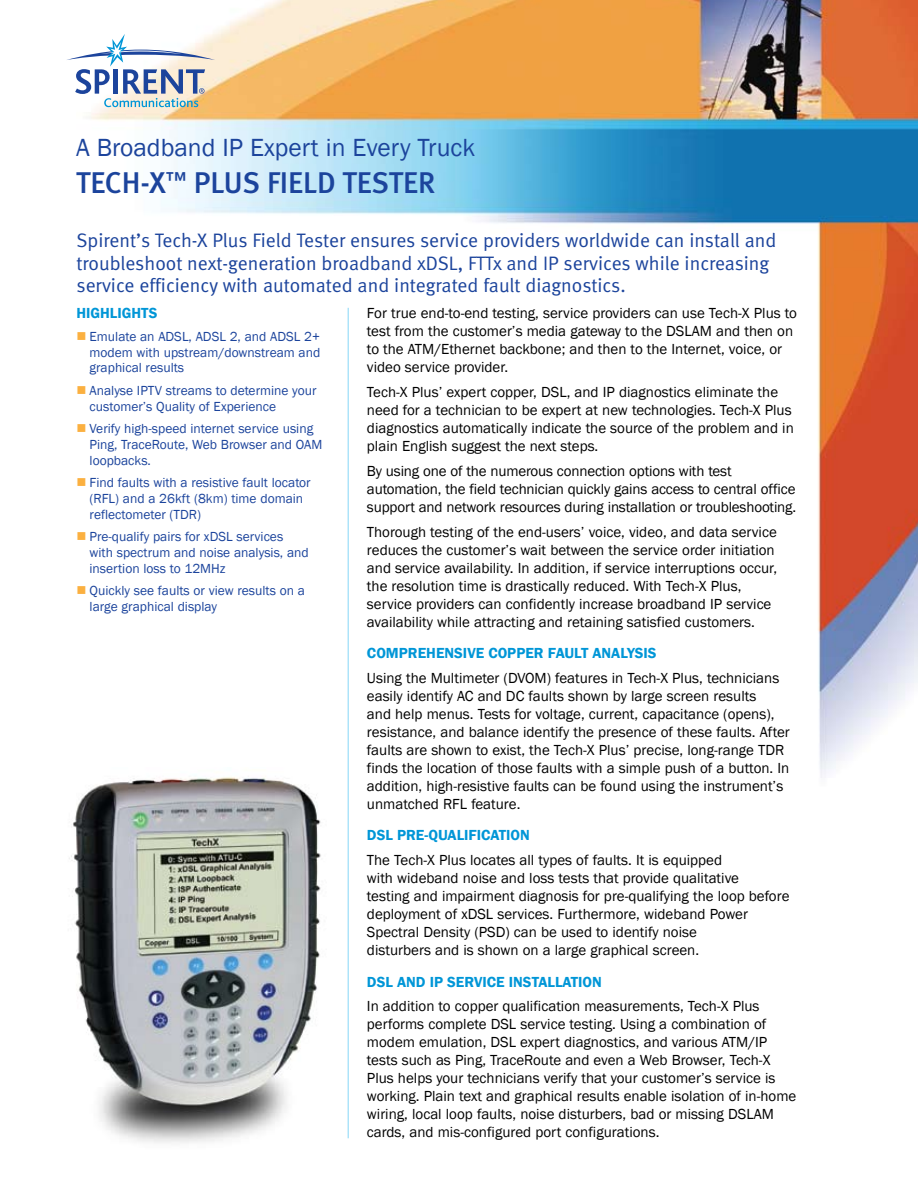
<style>
.page{position:relative;width:918px;height:1188px;background:#fff}
.page>*{position:absolute;margin:0;border:0;box-sizing:border-box;transform-origin:0 0}
.t1{font:30px "Meta Medium LF";color:#1c449c}
.t2{font:25.5px "Franklin Gothic";color:#1c449c}
.t3{font:19.5px/22.5px "Meta Normal LF";color:#1c449c}
.t4{font:15px/18px "Franklin Gothic";color:#000}
.t5{font:600 15px "Franklin Gothic";color:#0096d7}
.t6{font:13.5px/15.8px "Franklin Gothic";color:#1c449c}
</style>
<div class="page">
<img style="left:90px;top:0;width:828px;height:965px">
<svg style="left:67px;top:34px;width:148px;height:73px"></svg>
<div style="left:55px;top:768px;width:281px;height:384px;background:#fff"></div>
<img style="left:69px;top:777px;width:252px;height:366px">
<hr style="left:348px;top:308px;width:1px;height:830px;background:#86d6f7">
<h2 class="t2" style="left:76px;top:132px;width:400px">A Broadband IP Expert in Every Truck</h2>
<h1 class="t1" style="left:76px;top:166px;width:361px">TECH-X<sup>™</sup> PLUS FIELD TESTER</h1>
<p class="t3" style="left:76px;top:229px;width:701px">Spirent’s Tech-X Plus Field Tester ensures service providers worldwide can install and troubleshoot next-generation broadband xDSL, FTTx and IP services while increasing service efficiency with automated and integrated fault diagnostics.</p>
<p class="t5" style="left:76px;top:304px;width:82px">HIGHLIGHTS</p>
<p class="t6" style="left:90px;top:329px;width:232px;text-align:justify">Emulate an ADSL, ADSL 2, and ADSL 2+ modem with upstream/downstream and graphical results</p>
<p class="t6" style="left:90px;top:383px;width:228px">Analyse IPTV streams to determine your customer’s Quality of Experience</p>
<p class="t6" style="left:90px;top:421px;width:234px">Verify high-speed internet service using<br>Ping, TraceRoute, Web Browser and OAM loopbacks.</p>
<p class="t6" style="left:90px;top:475px;width:223px">Find faults with a resistive fault locator (RFL) and a 26kft (8km) time domain reflectometer (TDR)</p>
<p class="t6" style="left:90px;top:529px;width:221px">Pre-qualify pairs for xDSL services with spectrum and noise analysis, and insertion loss to 12MHz</p>
<p class="t6" style="left:90px;top:583px;width:217px">Quickly see faults or view results on a large graphical display</p>
<p class="t4" style="left:367px;top:305px;width:432px">For true end-to-end testing, service providers can use Tech-X Plus to test from the customer’s media gateway to the DSLAM and then on to the ATM/Ethernet backbone; and then to the Internet, voice, or video service provider.</p>
<p class="t4" style="left:367px;top:383px;width:428px">Tech-X Plus’ expert copper, DSL, and IP diagnostics eliminate the need for a technician to be expert at new technologies. Tech-X Plus diagnostics automatically indicate the source of the problem and in plain English suggest the next steps.</p>
<p class="t4" style="left:367px;top:462px;width:431px">By using one of the numerous connection options with test automation, the field technician quickly gains access to central office support and network resources during installation or troubleshooting.</p>
<p class="t4" style="left:367px;top:523px;width:412px">Thorough testing of the end-users’ voice, video, and data service reduces the customer’s wait between the service order initiation and service availability. In addition, if service interruptions occur, the resolution time is drastically reduced. With Tech-X Plus, service providers can confidently increase broadband IP service availability while attracting and retaining satisfied customers.</p>
<p class="t5" style="left:367px;top:644px;width:291px">COMPREHENSIVE COPPER FAULT ANALYSIS</p>
<p class="t4" style="left:367px;top:669px;width:424px">Using the Multimeter (DVOM) features in Tech-X Plus, technicians easily identify AC and DC faults shown by large screen results<br>and help menus. Tests for voltage, current, capacitance (opens), resistance, and balance identify the presence of these faults. After faults are shown to exist, the Tech-X Plus’ precise, long-range TDR finds the location of those faults with a simple push of a button. In addition, high-resistive faults can be found using the instrument’s unmatched RFL feature.</p>
<p class="t5" style="left:367px;top:826px;width:164px">DSL PRE-QUALIFICATION</p>
<p class="t4" style="left:367px;top:851px;width:424px">The Tech-X Plus locates all types of faults. It is equipped<br>with wideband noise and loss tests that provide qualitative<br>testing and impairment diagnosis for pre-qualifying the loop before deployment of xDSL services. Furthermore, wideband Power Spectral Density (PSD) can be used to identify noise<br>disturbers and is shown on a large graphical screen.</p>
<p class="t5" style="left:367px;top:972px;width:236px">DSL AND IP SERVICE INSTALLATION</p>
<p class="t4" style="left:367px;top:998px;width:431px">In addition to copper qualification measurements, Tech-X Plus performs complete DSL service testing. Using a combination of modem emulation, DSL expert diagnostics, and various ATM/IP tests such as Ping, TraceRoute and even a Web Browser, Tech-X Plus helps your technicians verify that your customer’s service is working. Plain text and graphical results enable isolation of in-home wiring, local loop faults, noise disturbers, bad or missing DSLAM cards, and mis-configured port configurations.</p>
</div>
